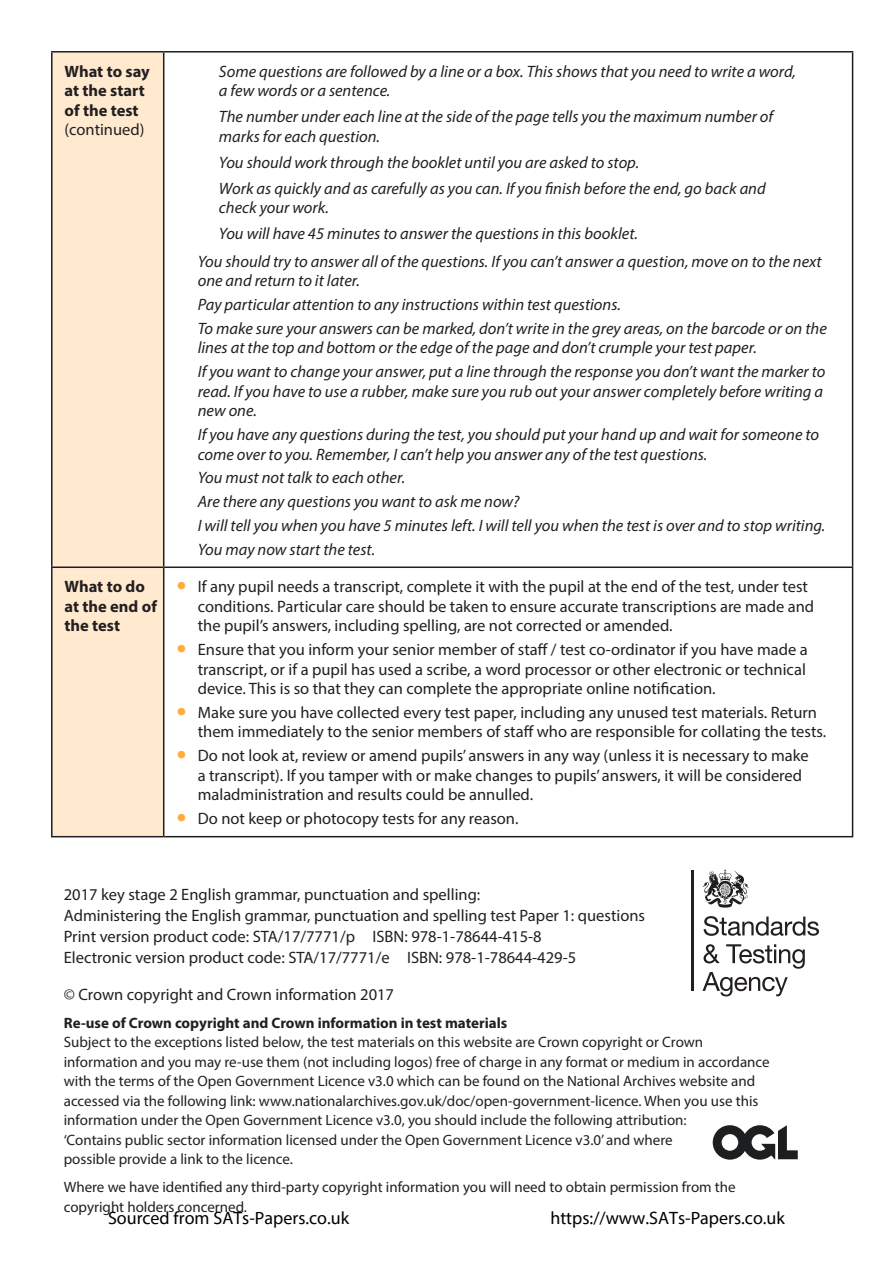
<style>
.page{position:relative;width:893px;height:1263px;background:#fff}
.page>*{position:absolute;margin:0;border:0;box-sizing:border-box;transform-origin:0 0}
.t1{font:18px "Myriad Pro";color:#000}
.Table_body_LEFT{font:italic 16.5px/19.5px "Myriad Pro";color:#231f20}
.P__paragraph_text{font:16.5px/19.5px "Myriad Pro";color:#231f20}
.Table_body_LEFT-2{font:700 16.5px/19.5px "Myriad Pro";color:#231f20}
.P__paragraph_text-2{font:15px/19.5px "Myriad Pro";color:#231f20}
.s1{font-weight:400}
.s2{font-size:36px;color:#ffad40}
.s3{font-weight:700}
</style>
<div class="page">
<div style="left:53px;top:53px;width:110px;height:783px;background:#ffead0"></div>
<hr style="left:51px;top:51px;width:113px;height:2px;background:#1d1e1f">
<hr style="left:51px;top:53px;width:2px;height:513px;background:#1d1e1f">
<hr style="left:164px;top:51px;width:689px;height:2px;background:#1d1e1f">
<hr style="left:163px;top:53px;width:1px;height:513px;background:#1d1e1f">
<hr style="left:852px;top:53px;width:1px;height:513px;background:#1d1e1f">
<hr style="left:51px;top:566px;width:113px;height:2px;background:#1d1e1f">
<hr style="left:51px;top:568px;width:2px;height:268px;background:#1d1e1f">
<hr style="left:164px;top:566px;width:689px;height:2px;background:#1d1e1f">
<hr style="left:163px;top:568px;width:1px;height:268px;background:#1d1e1f">
<hr style="left:852px;top:568px;width:1px;height:268px;background:#1d1e1f">
<hr style="left:51px;top:836px;width:113px;height:1px;background:#1d1e1f">
<hr style="left:164px;top:836px;width:689px;height:1px;background:#1d1e1f">
<svg style="left:713px;top:1125px;width:85px;height:35px"></svg>
<hr style="left:691px;top:870px;width:3px;height:120px;background:#231f20">
<svg style="left:703px;top:870px;width:46px;height:37px"></svg>
<svg style="left:704px;top:916px;width:115px;height:20px"></svg>
<svg style="left:702px;top:944px;width:103px;height:52px"></svg>
<p class="Table_body_LEFT-2" style="left:65px;top:61px;width:87px">What to say at the start of the test <span class="s1">(continued)</span></p>
<p class="Table_body_LEFT" style="left:219px;top:61px;width:578px">Some questions are followed by a line or a box. This shows that you need to write a word, a few words or a sentence.</p>
<p class="Table_body_LEFT" style="left:219px;top:107px;width:556px">The number under each line at the side of the page tells you the maximum number of marks for each question.</p>
<p class="Table_body_LEFT" style="left:219px;top:152px;width:422px">You should work through the booklet until you are asked to stop.</p>
<p class="Table_body_LEFT" style="left:219px;top:178px;width:548px">Work as quickly and as carefully as you can. If you finish before the end, go back and check your work.</p>
<p class="Table_body_LEFT" style="left:219px;top:223px;width:420px">You will have 45 minutes to answer the questions in this booklet.</p>
<p class="Table_body_LEFT" style="left:198px;top:251px;width:625px">You should try to answer all of the questions. If you can’t answer a question, move on to the next one and return to it later.</p>
<p class="Table_body_LEFT" style="left:198px;top:295px;width:425px">Pay particular attention to any instructions within test questions.</p>
<p class="Table_body_LEFT" style="left:198px;top:318px;width:631px">To make sure your answers can be marked, don’t write in the grey areas, on the barcode or on the lines at the top and bottom or the edge of the page and don’t crumple your test paper.</p>
<p class="Table_body_LEFT" style="left:198px;top:362px;width:629px">If you want to change your answer, put a line through the response you don’t want the marker to read. If you have to use a rubber, make sure you rub out your answer completely before writing a new one.</p>
<p class="Table_body_LEFT" style="left:198px;top:424px;width:623px">If you have any questions during the test, you should put your hand up and wait for someone to come over to you. Remember, I can’t help you answer any of the test questions.</p>
<p class="Table_body_LEFT" style="left:198px;top:468px;width:209px">You must not talk to each other.</p>
<p class="Table_body_LEFT" style="left:198px;top:491px;width:323px">Are there any questions you want to ask me now?</p>
<p class="Table_body_LEFT" style="left:198px;top:515px;width:629px">I will tell you when you have 5 minutes left. I will tell you when the test is over and to stop writing.</p>
<p class="Table_body_LEFT" style="left:198px;top:539px;width:179px">You may now start the test.</p>
<p class="Table_body_LEFT-2" style="left:65px;top:577px;width:94px">What to do at the end of the test</p>
<p class="P__paragraph_text" style="left:198px;top:577px;width:618px;text-indent:-21px"><span class="s2">•</span> If any pupil needs a transcript, complete it with the pupil at the end of the test, under test conditions. Particular care should be taken to ensure accurate transcriptions are made and the pupil’s answers, including spelling, are not corrected or amended.</p>
<p class="P__paragraph_text" style="left:198px;top:640px;width:611px;text-align:justify;text-indent:-21px"><span class="s2">•</span> Ensure that you inform your senior member of staff / test co-ordinator if you have made a transcript, or if a pupil has used a scribe, a word processor or other electronic or technical device. This is so that they can complete the appropriate online notification.</p>
<p class="P__paragraph_text" style="left:198px;top:702px;width:630px;text-indent:-21px"><span class="s2">•</span> Make sure you have collected every test paper, including any unused test materials. Return them immediately to the senior members of staff who are responsible for collating the tests.</p>
<p class="P__paragraph_text" style="left:198px;top:746px;width:612px;text-indent:-21px"><span class="s2">•</span> Do not look at, review or amend pupils’ answers in any way (unless it is necessary to make a transcript). If you tamper with or make changes to pupils’ answers, it will be considered maladministration and results could be annulled.</p>
<p class="P__paragraph_text" style="left:176px;top:808px;width:344px"><span class="s2">•</span> Do not keep or photocopy tests for any reason.</p>
<p class="P__paragraph_text" style="left:64px;top:884px;width:583px;line-height:21px">2017 key stage 2 English grammar, punctuation and spelling:<br>Administering the English grammar, punctuation and spelling test Paper 1: questions Print version product code: STA/17/7771/p ISBN: 978-1-78644-415-8<br>Electronic version product code: STA/17/7771/e ISBN: 978-1-78644-429-5</p>
<p class="P__paragraph_text" style="left:64px;top:984px;width:332px">© Crown copyright and Crown information 2017</p>
<p class="P__paragraph_text-2" style="left:64px;top:1013px;width:707px"><span class="s3">Re-use of Crown copyright and Crown information in test materials<br></span>Subject to the exceptions listed below, the test materials on this website are Crown copyright or Crown information and you may re-use them (not including logos) free of charge in any format or medium in accordance with the terms of the Open Government Licence v3.0 which can be found on the National Archives website and accessed via the following link: www.nationalarchives.gov.uk/doc/open-government-licence. When you use this information under the Open Government Licence v3.0, you should include the following attribution:<br>‘Contains public sector information licensed under the Open Government Licence v3.0’ and where<br>possible provide a link to the licence.</p>
<p class="P__paragraph_text-2" style="left:64px;top:1177px;width:673px">Where we have identified any third-party copyright information you will need to obtain permission from the copyright holders concerned.</p>
<p class="t1" style="left:108px;top:1207px;width:243px">Sourced from SATs-Papers.co.uk</p>
<p class="t1" style="left:550px;top:1207px;width:236px">https://www.SATs-Papers.co.uk</p>
</div>
